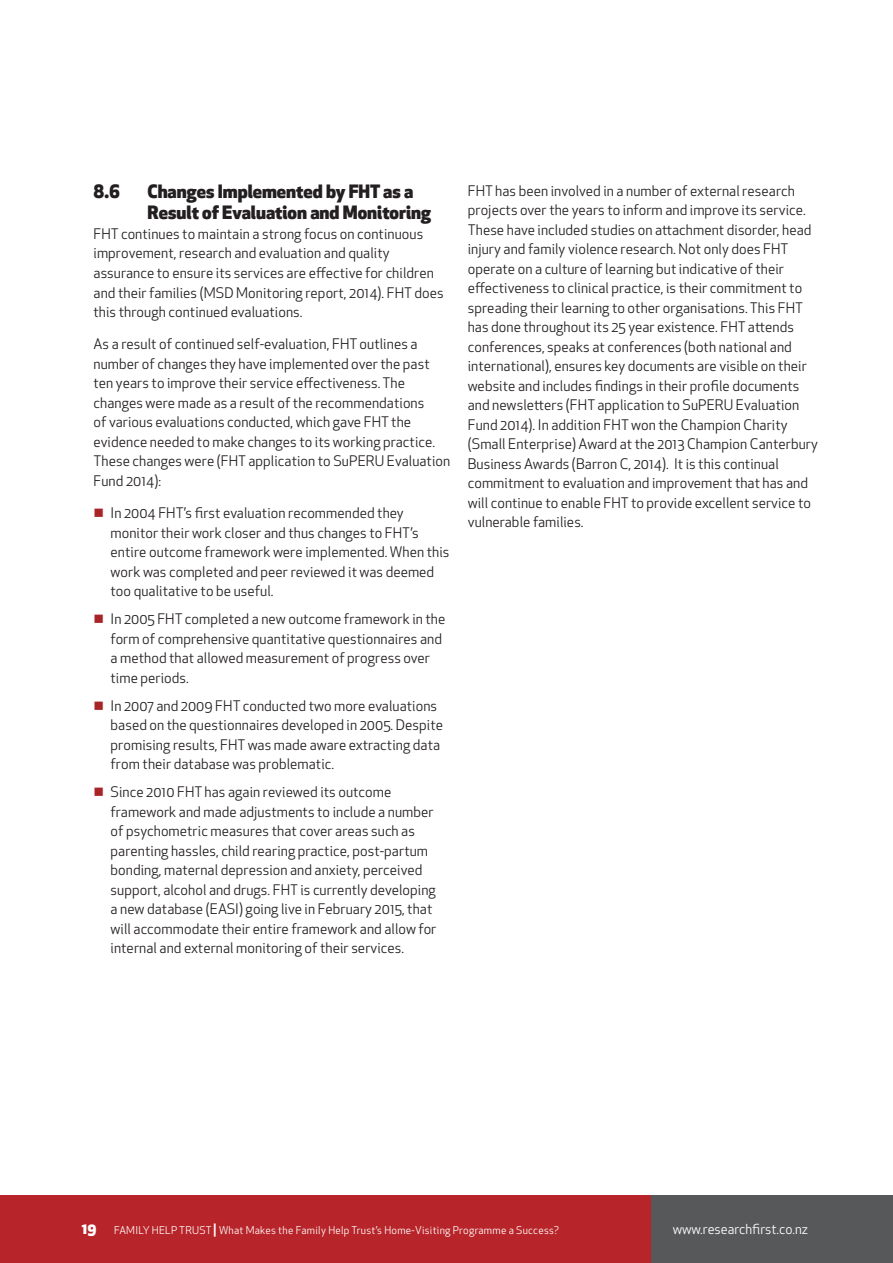
<style>
.page{position:relative;width:893px;height:1263px;background:#fff}
.page>*{position:absolute;margin:0;border:0;box-sizing:border-box;transform-origin:0 0}
.Body_header{font:800 18px/21px "Apex New";color:#231f20}
.Body_copy{font:14.25px/19.5px "Apex New";letter-spacing:.005em;color:#231f20}
.t1{font:13.5px "Apex New";color:#fff}
.t2{font:10.5px "Apex New";letter-spacing:.025em;color:#fff}
.s1{color:#a72427}
.s2{font-weight:800;font-size:15px}
.s3{font-weight:700;font-size:13.2px}
</style>
<div class="page">
<div style="left:0;top:1195px;width:652px;height:68px;background:#b72429"></div>
<div style="left:652px;top:1195px;width:241px;height:68px;background:#57585a"></div>
<p class="Body_header" style="left:94px;top:181px;width:28px">8.6</p>
<p class="Body_header" style="left:148px;top:181px;width:285px">Changes Implemented by FHT as a<br>Result of Evaluation and Monitoring</p>
<p class="Body_copy" style="left:94px;top:224px;width:352px">FHT continues to maintain a strong focus on continuous improvement, research and evaluation and quality assurance to ensure its services are effective for children and their families (MSD Monitoring report, 2014). FHT does this through continued evaluations.</p>
<p class="Body_copy" style="left:94px;top:334px;width:358px">As a result of continued self-evaluation, FHT outlines a number of changes they have implemented over the past ten years to improve their service effectiveness. The changes were made as a result of the recommendations<br>of various evaluations conducted, which gave FHT the evidence needed to make changes to its working practice.<br>These changes were (FHT application to SuPERU Evaluation Fund 2014):</p>
<p class="Body_copy" style="left:111px;top:503px;width:340px;text-indent:-17px"><span class="s1">■</span> In 2004 FHT’s first evaluation recommended they monitor their work closer and thus changes to FHT’s entire outcome framework were implemented. When this work was completed and peer reviewed it was deemed too qualitative to be useful.</p>
<p class="Body_copy" style="left:111px;top:609px;width:336px;text-indent:-17px"><span class="s1">■</span> In 2005 FHT completed a new outcome framework in the form of comprehensive quantitative questionnaires and a method that allowed measurement of progress over time periods.</p>
<p class="Body_copy" style="left:111px;top:696px;width:334px;text-indent:-17px"><span class="s1">■</span> In 2007 and 2009 FHT conducted two more evaluations based on the questionnaires developed in 2005. Despite promising results, FHT was made aware extracting data from their database was problematic.</p>
<p class="Body_copy" style="left:111px;top:782px;width:327px;text-indent:-17px"><span class="s1">■</span> Since 2010 FHT has again reviewed its outcome framework and made adjustments to include a number of psychometric measures that cover areas such as parenting hassles, child rearing practice, post-partum bonding, maternal depression and anxiety, perceived support, alcohol and drugs. FHT is currently developing a new database (EASI) going live in February 2015, that will accommodate their entire framework and allow for internal and external monitoring of their services.</p>
<p class="Body_copy" style="left:468px;top:181px;width:352px">FHT has been involved in a number of external research projects over the years to inform and improve its service.<br>These have included studies on attachment disorder, head injury and family violence research. Not only does FHT operate on a culture of learning but indicative of their effectiveness to clinical practice, is their commitment to spreading their learning to other organisations. This FHT has done throughout its 25 year existence. FHT attends conferences, speaks at conferences (both national and international), ensures key documents are visible on their website and includes findings in their profile documents and newsletters (FHT application to SuPERU Evaluation Fund 2014). In addition FHT won the Champion Charity (Small Enterprise) Award at the 2013 Champion Canterbury Business Awards (Barron C, 2014). It is this continual commitment to evaluation and improvement that has and will continue to enable FHT to provide excellent service to vulnerable families.</p>
<p class="t2" style="left:82px;top:1223px;width:479px"><span class="s2">19</span> FAMILY HELP TRUST <span class="s3">|</span> What Makes the Family Help Trust’s Home-Visiting Programme a Success?</p>
<p class="t1" style="left:673px;top:1220px;width:137px">www.researchfirst.co.nz</p>
</div>
